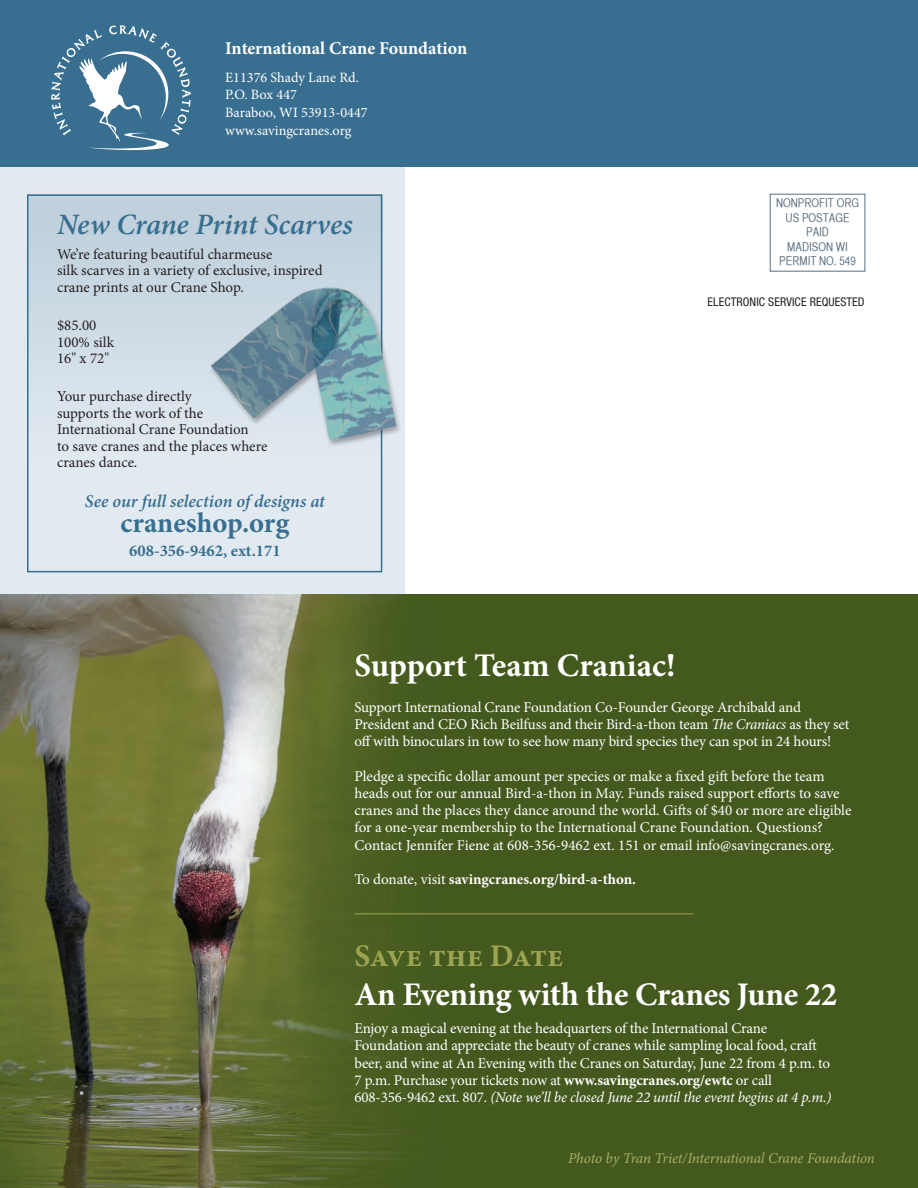
<style>
.page{position:relative;width:918px;height:1188px;background:#fff}
.page>*{position:absolute;margin:0;border:0;box-sizing:border-box;transform-origin:0 0}
.t1{font:700 33px "Minion Pro";letter-spacing:-.01em;color:#fff}
.t2{font:700 31.5px "Minion Pro";letter-spacing:-.01em;color:#9ca451}
.t3{font:italic 600 29.7px "Minion Pro";letter-spacing:-.005em;color:#386e8f}
.t4{font:700 28.5px "Minion Pro";color:#386e8f}
.t5{font:italic 600 18px "Minion Pro";letter-spacing:-.005em;color:#386e8f}
.t6{font:700 18px "Minion Pro";color:#fff}
.t7{font:700 16.5px "Minion Pro";color:#386e8f}
.t8{font:15px/17.2px "Minion Pro";letter-spacing:-.01em;color:#fff}
.t9{font:15px/16.5px "Minion Pro";color:#231f20}
.t10{font:italic 15px "Minion Pro";letter-spacing:-.01em;color:#a7ae65}
.t11{font:700 15px "Minion Pro";color:#fff}
.t12{font:14.25px/17.7px "Minion Pro";color:#fff}
.t13{font:12px/14.4px "Helvetica CY Plain";color:#5a6e7f;text-align:center}
.t14{font:condensed 12px "Helvetica Neue LT Std";letter-spacing:.01em;color:#231f20}
.s1{font-style:italic}
.s2{font-weight:400}
.s3{font-weight:700}
</style>
<div class="page">
<div style="left:0;top:167px;width:405px;height:427px;background:#e2eaf1"></div>
<div style="left:0;top:0;width:918px;height:167px;background:#386e8f"></div>
<div style="left:770px;top:194px;width:95px;height:78px;border:1px solid #5a6e7f"></div>
<svg style="left:51px;top:25px;width:140px;height:125px"></svg>
<img style="left:0;top:594px;width:918px;height:594px">
<div style="left:27px;top:194px;width:355px;height:265px;background:linear-gradient(to bottom,#bccedb,#e1e9f0)"></div>
<div style="left:27px;top:194px;width:355px;height:378px;border:2px solid #386e8f"></div>
<img style="left:184px;top:238px;width:216px;height:244px">
<hr style="left:354px;top:914px;width:339px;height:1px;background:#9ca451">
<p class="t6" style="left:225px;top:35px;width:244px">International Crane Foundation</p>
<p class="t12" style="left:225px;top:68px;width:144px">E11376 Shady Lane Rd.<br>P.O. Box 447<br>Baraboo, WI 53913-0447 www.savingcranes.org</p>
<h3 class="t3" style="left:57px;top:203px;width:297px">New Crane Print Scarves</h3>
<p class="t9" style="left:57px;top:246px;width:267px">We’re featuring beautiful charmeuse<br>silk scarves in a variety of exclusive, inspired crane prints at our Crane Shop.</p>
<p class="t9" style="left:57px;top:317px;width:59px">$85.00<br>100% silk<br>16" x 72"</p>
<p class="t9" style="left:57px;top:388px;width:212px">Your purchase directly<br>supports the work of the<br>International Crane Foundation<br>to save cranes and the places where cranes dance.</p>
<p class="t5" style="left:85px;top:488px;width:242px">See our full selection of designs at</p>
<h3 class="t4" style="left:120px;top:503px;width:171px">craneshop.org</h3>
<p class="t7" style="left:129px;top:539px;width:153px">608-356-9462, ext.171</p>
<p class="t13" style="left:776px;top:196px;width:85px">NONPROFIT ORG<br>US POSTAGE<br>PAID<br>MADISON WI<br>PERMIT NO. 549</p>
<p class="t14" style="left:708px;top:295px;width:159px">ELECTRONIC SERVICE REQUESTED</p>
<h1 class="t1" style="left:354px;top:643px;width:323px">Support Team Craniac!</h1>
<p class="t8" style="left:354px;top:698px;width:496px">Support International Crane Foundation Co-Founder George Archibald and<br>President and CEO Rich Beilfuss and their Bird-a-thon team <span class="s1">The Craniacs</span> as they set off with binoculars in tow to see how many bird species they can spot in 24 hours!</p>
<p class="t8" style="left:354px;top:767px;width:499px">Pledge a specific dollar amount per species or make a fixed gift before the team heads out for our annual Bird-a-thon in May. Funds raised support efforts to save cranes and the places they dance around the world. Gifts of $40 or more are eligible for a one-year membership to the International Crane Foundation. Questions?<br>Contact Jennifer Fiene at 608-356-9462 ext. 151 or email info@savingcranes.org.</p>
<p class="t11" style="left:354px;top:869px;width:283px"><span class="s2">To donate, visit</span> savingcranes.org/bird-a-thon.</p>
<h2 class="t2" style="left:354px;top:934px;width:210px">Save the Date</h2>
<h1 class="t1" style="left:354px;top:971px;width:484px">An Evening with the Cranes June 22</h1>
<p class="t8" style="left:354px;top:1020px;width:479px">Enjoy a magical evening at the headquarters of the International Crane Foundation and appreciate the beauty of cranes while sampling local food, craft beer, and wine at An Evening with the Cranes on Saturday, June 22 from 4 p.m. to 7 p.m. Purchase your tickets now at <span class="s3">www.savingcranes.org/ewtc</span> or call 608-356-9462 ext. 807. <span class="s1">(Note we’ll be closed June 22 until the event begins at 4 p.m.)</span></p>
<p class="t10" style="left:568px;top:1148px;width:308px">Photo by Tran Triet/International Crane Foundation</p>
</div>
